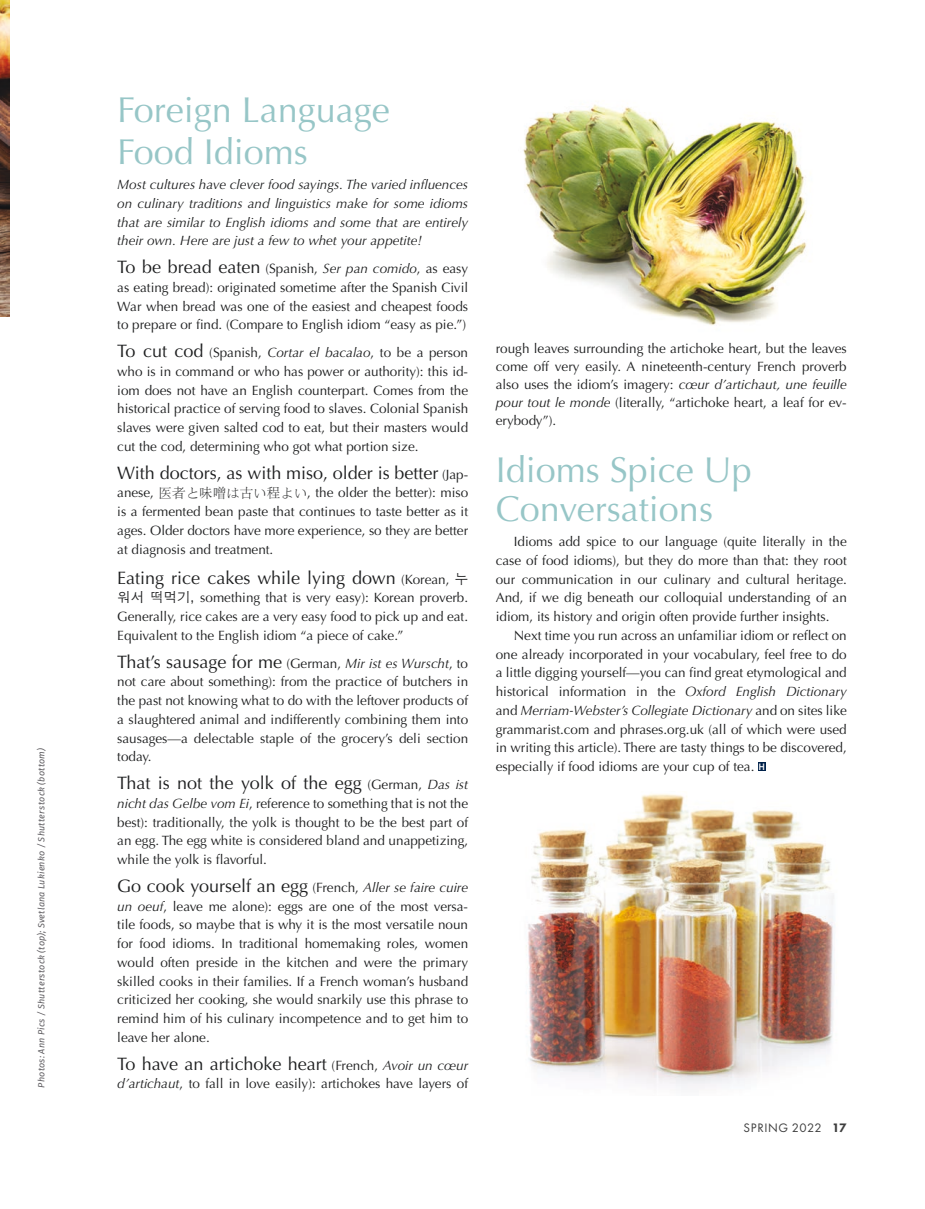
<style>
.page{position:relative;width:925px;height:1209px;background:#fff}
.page>*{position:absolute;margin:0;border:0;box-sizing:border-box;transform-origin:0 0}
.t1{font:36px/42px "Optima Regular 2";color:#97c6c7}
.t2{font:18px "Optima Regular 2";color:#1d1e1f}
.t3{font:13.5px/18.8px "Optima Regular 2";color:#1d1e1f;text-align:justify}
.t4{font:italic 13.5px/18.8px "Optima";color:#1d1e1f;text-align:justify}
.t5{font:13.5px "Optima";color:#1d1e1f}
.t6{font:13.5px "Optima Italic 2";color:#1d1e1f}
.t7{font:12.75px "Futura PT";letter-spacing:.05em;color:#3d3d3d}
.t8{font:italic 9px "Fira Sans";letter-spacing:.02em;color:#5c5a5e}
.s1{font-size:18px}
.s2{font-family:"Optima";font-style:italic}
.s3{font-size:13.5px}
.s4{font-family:"ST Song"}
.s5{font-family:"Apple Gothic";font-size:13.5px}
.s6{font-family:"Apple Gothic"}
.s7{font-family:"Optima";font-style:italic;font-size:13.5px}
.s8{font-family:"Optima Regular 2";font-style:normal}
.s9{font-family:"Ringside Narrow S Sm";font-weight:500;font-size:9px;color:#fff}
.s10{font-weight:800}
</style>
<div class="page">
<div style="left:758px;top:762px;width:7px;height:9px;background:#00214a"></div>
<img style="left:526px;top:794px;width:309px;height:294px">
<img style="left:0;top:0;width:10px;height:317px">
<img style="left:523px;top:104px;width:284px;height:222px">
<p class="t8" style="left:35px;top:1088px;width:341px;rotate:-90deg">Photos: Ann Pics / Shutterstock (top); Svetlana Lukienko / Shutterstock (bottom)</p>
<h1 class="t1" style="left:117px;top:90px;width:274px">Foreign Language<br>Food Idioms</h1>
<p class="t6" style="left:117px;top:177px;width:352px">Most cultures have clever food sayings. The varied influences</p>
<p class="t4" style="left:117px;top:194px;width:352px">on culinary traditions and linguistics make for some idioms that are similar to English idioms and some that are entirely their own. Here are just a few to whet your appetite!</p>
<p class="t3" style="left:117px;top:259px;width:352px"><span class="s1">To be bread eaten</span> (Spanish, <span class="s2">Ser pan comido</span>, as easy as eating bread): originated sometime after the Spanish Civil War when bread was one of the easiest and cheapest foods</p>
<p class="t5" style="left:117px;top:317px;width:350px">to prepare or find. (Compare to English idiom “easy as pie.”)</p>
<p class="t3" style="left:117px;top:343px;width:352px"><span class="s1">To cut cod</span> (Spanish, <span class="s2">Cortar el bacalao</span>, to be a person who is in command or who has power or authority): this id&shy;iom does not have an English counterpart. Comes from the historical practice of serving food to slaves. Colonial Spanish slaves were given salted cod to eat, but their masters would cut the cod, determining who got what portion size.</p>
<h2 class="t2" style="left:117px;top:462px;width:352px">With doctors, as with miso, older is better <span class="s3">(Jap-</span></h2>
<p class="t3" style="left:117px;top:484px;width:352px">anese, <span class="s4">医者と味噌は古い程よい</span>, the older the better): miso is a fermented bean paste that continues to taste better as it ages. Older doctors have more experience, so they are better at diagnosis and treatment.</p>
<h2 class="t2" style="left:117px;top:567px;width:352px">Eating rice cakes while lying down <span class="s3">(Korean,</span> <span class="s5">누</span></h2>
<p class="t3" style="left:117px;top:589px;width:352px"><span class="s6">워서 떡먹기,</span> something that is very easy): Korean proverb.<br>Generally, rice cakes are a very easy food to pick up and eat.<br>Equivalent to the English idiom “a piece of cake.”</p>
<h2 class="t2" style="left:117px;top:651px;width:352px">That’s sausage for me <span class="s3">(German,</span> <span class="s7">Mir ist es Wurscht</span><span class="s3">, to</span></h2>
<p class="t3" style="left:117px;top:673px;width:352px">not care about something): from the practice of butchers in the past not knowing what to do with the leftover products of a slaughtered animal and indifferently combining them into sausages—a delectable staple of the grocery’s deli section today.</p>
<h2 class="t2" style="left:117px;top:773px;width:352px">That is not the yolk of the egg <span class="s3">(German,</span> <span class="s7">Das ist</span></h2>
<p class="t3" style="left:117px;top:794px;width:352px"><span class="s2">nicht das Gelbe vom Ei</span>, reference to something that is not the best): traditionally, the yolk is thought to be the best part of an egg. The egg white is considered bland and unappetizing,</p>
<p class="t5" style="left:117px;top:852px;width:151px">while the yolk is flavorful.</p>
<h2 class="t2" style="left:117px;top:875px;width:352px">Go cook yourself an egg <span class="s3">(French,</span> <span class="s7">Aller se faire cuire</span></h2>
<p class="t3" style="left:117px;top:897px;width:352px"><span class="s2">un oeuf</span>, leave me alone): eggs are one of the most versa&shy;tile foods, so maybe that is why it is the most versatile noun for food idioms. In traditional homemaking roles, women would often preside in the kitchen and were the primary skilled cooks in their families. If a French woman’s husband criticized her cooking, she would snarkily use this phrase to remind him of his culinary incompetence and to get him to leave her alone.</p>
<h2 class="t2" style="left:117px;top:1053px;width:352px">To have an artichoke heart <span class="s3">(French,</span> <span class="s7">Avoir un cœur</span></h2>
<p class="t3" style="left:117px;top:1075px;width:352px"><span class="s2">d’artichaut</span>, to fall in love easily): artichokes have layers of</p>
<p class="t3" style="left:496px;top:339px;width:353px;line-height:18.1px">rough leaves surrounding the artichoke heart, but the leaves come off very easily. A nineteenth-century French proverb also uses the idiom’s imagery: <span class="s2">cœur d’artichaut, une feuille pour tout le monde</span> (literally, “artichoke heart, a leaf for ev&shy;erybody”).</p>
<h1 class="t1" style="left:496px;top:451px;width:258px;line-height:39px">Idioms Spice Up<br>Conversations</h1>
<p class="t3" style="left:496px;top:532px;width:353px;text-indent:18px">Idioms add spice to our language (quite literally in the case of food idioms), but they do more than that: they root our communication in our culinary and cultural heritage.<br>And, if we dig beneath our colloquial understanding of an idiom, its history and origin often provide further insights.</p>
<p class="t5" style="left:514px;top:627px;width:335px">Next time you run across an unfamiliar idiom or reflect on</p>
<p class="t3" style="left:496px;top:645px;width:353px">one already incorporated in your vocabulary, feel free to do</p>
<p class="t5" style="left:496px;top:665px;width:352px">a little digging yourself—you can find great etymological and</p>
<p class="t3" style="left:496px;top:682px;width:352px">historical information in the <span class="s2">Oxford English Dictionary</span></p>
<p class="t4" style="left:496px;top:701px;width:353px"><span class="s8">and</span> Merriam-Webster’s Collegiate Dictionary <span class="s8">and on sites like</span></p>
<p class="t3" style="left:496px;top:720px;width:353px">grammarist.com and phrases.org.uk (all of which were used in writing this article). There are tasty things to be discovered, especially if food idioms are your cup of tea. <span class="s9">H</span></p>
<p class="t7" style="left:743px;top:1120px;width:105px">SPRING 2022 <span class="s10">17</span></p>
</div>
